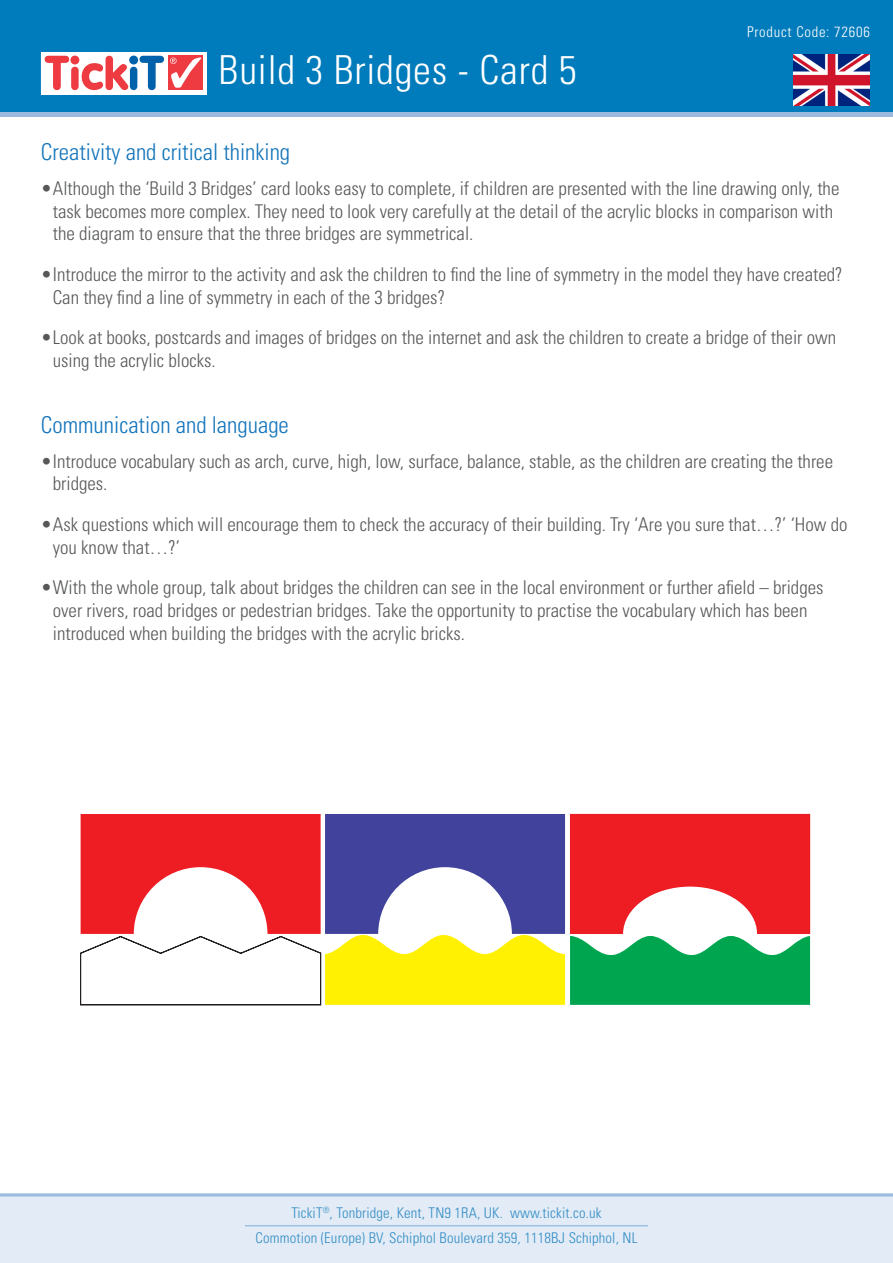
<style>
.page{position:relative;width:893px;height:1263px;background:#fff}
.page>*{position:absolute;margin:0;border:0;box-sizing:border-box;transform-origin:0 0}
.t1{font:300 condensed 39.9px "Univers LT Std";letter-spacing:.02em;color:#fff}
.t2{font:300 condensed 23.1px "Univers LT Std";color:#1374bb}
.t3{font:300 condensed 18.9px/22.6px "Univers LT Std";color:#57585a}
.t4{font:300 condensed 14.7px "Univers LT Std";letter-spacing:.01em;color:#348dc6}
.t5{font:300 condensed 14.7px "Univers LT Std";letter-spacing:.05em;color:#fff}
</style>
<div class="page">
<div style="left:0;top:0;width:893px;height:117px;background:linear-gradient(to right,#9dbbde,#9dbbde)"></div>
<div style="left:0;top:0;width:893px;height:111px;background:#007bbb"></div>
<div style="left:41px;top:52px;width:165px;height:42px;background:#fff"></div>
<div style="left:168px;top:55px;width:35px;height:35px;background:#ee3a41"></div>
<svg style="left:45px;top:56px;width:119px;height:34px"></svg>
<svg style="left:170px;top:57px;width:31px;height:31px"></svg>
<svg style="left:80px;top:814px;width:730px;height:191px"></svg>
<div style="left:0;top:1196px;width:893px;height:67px;background:#e3ecf6"></div>
<hr style="left:0;top:1193px;width:893px;height:3px;background:#9bbbde">
<hr style="left:245px;top:1225px;width:403px;height:1px;background:#83aed8">
<img style="left:793px;top:54px;width:77px;height:51px">
<p class="t1" style="left:219px;top:46px;width:359px">Build 3 Bridges - Card 5</p>
<p class="t5" style="left:747px;top:23px;width:124px">Product Code: 72606</p>
<p class="t2" style="left:41px;top:138px;width:251px">Creativity and critical thinking</p>
<p class="t3" style="left:53px;top:177px;width:788px;text-indent:-12px">•Although the ‘Build 3 Bridges’ card looks easy to complete, if children are presented with the line drawing only, the task becomes more complex. They need to look very carefully at the detail of the acrylic blocks in comparison with the diagram to ensure that the three bridges are symmetrical.</p>
<p class="t3" style="left:53px;top:263px;width:791px;text-indent:-12px">•Introduce the mirror to the activity and ask the children to find the line of symmetry in the model they have created?<br>Can they find a line of symmetry in each of the 3 bridges?</p>
<p class="t3" style="left:53px;top:326px;width:785px;text-indent:-12px">•Look at books, postcards and images of bridges on the internet and ask the children to create a bridge of their own using the acrylic blocks.</p>
<p class="t2" style="left:41px;top:411px;width:249px">Communication and language</p>
<p class="t3" style="left:53px;top:450px;width:782px;text-indent:-12px">•Introduce vocabulary such as arch, curve, high, low, surface, balance, stable, as the children are creating the three bridges.</p>
<p class="t3" style="left:53px;top:513px;width:796px;text-indent:-12px">•Ask questions which will encourage them to check the accuracy of their building. Try ‘Are you sure that…?’ ‘How do you know that…?’</p>
<p class="t3" style="left:53px;top:576px;width:772px;text-indent:-12px">•With the whole group, talk about bridges the children can see in the local environment or further afield – bridges over rivers, road bridges or pedestrian bridges. Take the opportunity to practise the vocabulary which has been introduced when building the bridges with the acrylic bricks.</p>
<p class="t4" style="left:291px;top:1204px;width:312px">TickiT<sup>®</sup>, Tonbridge, Kent, TN9 1RA, UK. www.tickit.co.uk</p>
<p class="t4" style="left:256px;top:1229px;width:383px">Commotion (Europe) BV, Schiphol Boulevard 359, 1118BJ Schiphol, NL</p>
</div>
